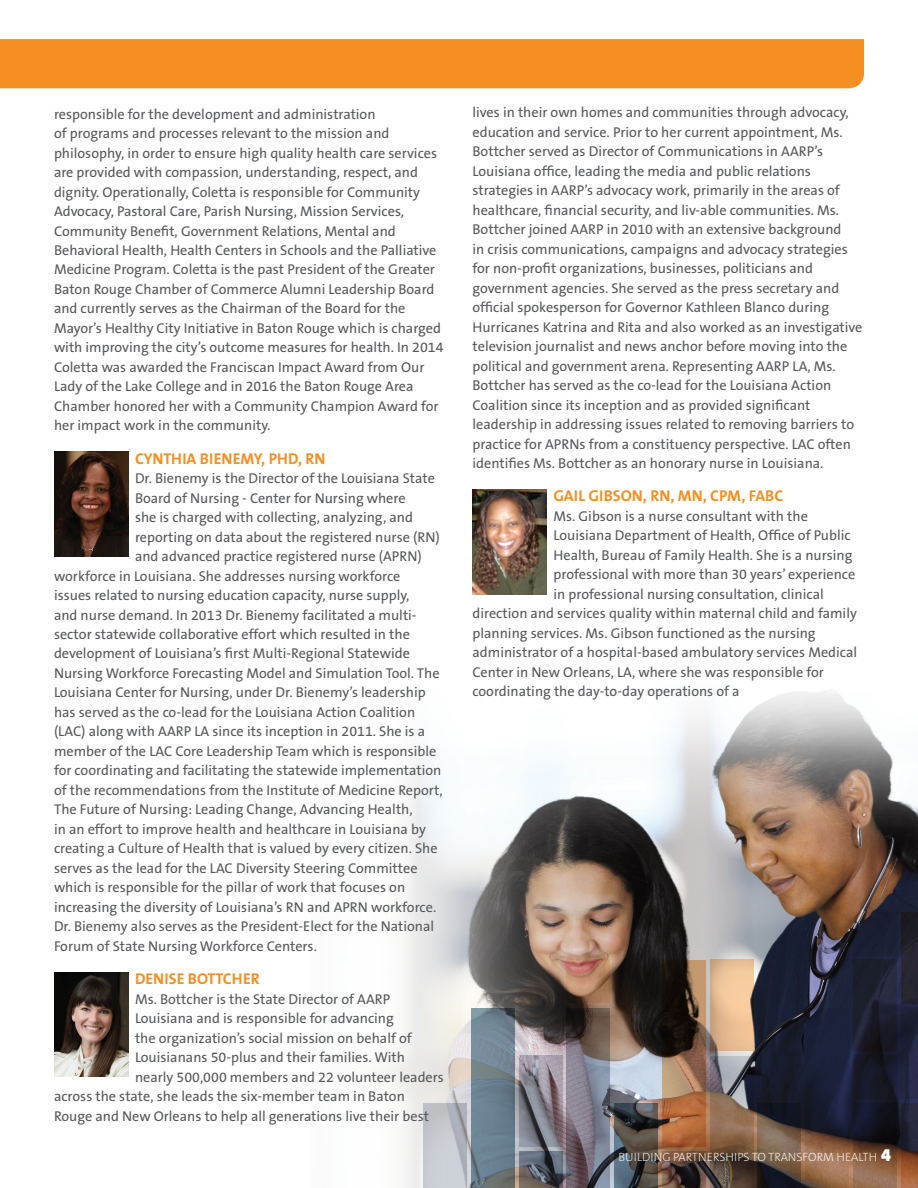
<style>
.page{position:relative;width:918px;height:1188px;background:#fff}
.page>*{position:absolute;margin:0;border:0;box-sizing:border-box;transform-origin:0 0}
.t1{font:700 15.75px "The Sans B7";color:#f68f22}
.t2{font:14.25px/19.5px "The Sans B5 Plain";color:#57585a}
.t3{font:200 12px "The Sans B2";color:#fff}
.s1{font-family:"The Sans B9";font-weight:900;font-size:18px}
</style>
<div class="page">
<img style="left:385px;top:690px;width:533px;height:498px">
<div style="left:0;top:39px;width:864px;height:49px;background:#f68f22"></div>
<svg style="left:567px;top:960px;width:43px;height:43px;background:#a9765d"></svg>
<svg style="left:567px;top:1008px;width:43px;height:180px;background:#6e6972"></svg>
<svg style="left:471px;top:1008px;width:43px;height:180px;background:#6b808d"></svg>
<svg style="left:424px;top:1104px;width:43px;height:84px;background:#c0c3ca"></svg>
<svg style="left:519px;top:1056px;width:43px;height:91px;background:#827e88"></svg>
<svg style="left:853px;top:912px;width:43px;height:43px;background:#212334"></svg>
<svg style="left:853px;top:1104px;width:43px;height:84px;background:#4e3a31"></svg>
<svg style="left:853px;top:960px;width:43px;height:91px;background:#1d1f2d"></svg>
<svg style="left:662px;top:960px;width:43px;height:187px;background:#765238"></svg>
<svg style="left:806px;top:1008px;width:43px;height:180px;background:#3d353d"></svg>
<svg style="left:901px;top:1104px;width:17px;height:84px"></svg>
<svg style="left:901px;top:1008px;width:17px;height:91px;background:#20243a"></svg>
<div style="left:901px;top:912px;width:17px;height:91px;background:linear-gradient(to bottom,#1c1b22,#2c2a37)"></div>
<svg style="left:615px;top:1104px;width:43px;height:84px;background:#484949"></svg>
<svg style="left:662px;top:1152px;width:43px;height:36px;background:#4e3a31"></svg>
<svg style="left:710px;top:960px;width:43px;height:91px;background:#e4ba92"></svg>
<svg style="left:758px;top:1104px;width:43px;height:84px;background:#4e433b"></svg>
<svg style="left:519px;top:1152px;width:43px;height:36px;background:#575a60"></svg>
<svg style="left:853px;top:1056px;width:43px;height:43px;background:#161825"></svg>
<svg style="left:710px;top:1056px;width:43px;height:132px;background:#746359"></svg>
<img style="left:54px;top:452px;width:74px;height:104px">
<img style="left:54px;top:972px;width:74px;height:105px">
<img style="left:472px;top:489px;width:75px;height:105px">
<p class="t2" style="left:54px;top:104px;width:391px">responsible for the development and administration<br>of programs and processes relevant to the mission and philosophy, in order to ensure high quality health care services are provided with compassion, understanding, respect, and dignity. Operationally, Coletta is responsible for Community Advocacy, Pastoral Care, Parish Nursing, Mission Services, Community Benefit, Government Relations, Mental and Behavioral Health, Health Centers in Schools and the Palliative Medicine Program. Coletta is the past President of the Greater Baton Rouge Chamber of Commerce Alumni Leadership Board and currently serves as the Chairman of the Board for the Mayor’s Healthy City Initiative in Baton Rouge which is charged with improving the city’s outcome measures for health. In 2014<br>Coletta was awarded the Franciscan Impact Award from Our Lady of the Lake College and in 2016 the Baton Rouge Area Chamber honored her with a Community Champion Award for her impact work in the community.</p>
<p class="t1" style="left:135px;top:450px;width:192px">CYNTHIA BIENEMY, PHD, RN</p>
<p class="t2" style="left:135px;top:469px;width:302px">Dr. Bienemy is the Director of the Louisiana State</p>
<p class="t2" style="left:135px;top:488px;width:272px">Board of Nursing - Center for Nursing where</p>
<p class="t2" style="left:135px;top:508px;width:280px">she is charged with collecting, analyzing, and</p>
<p class="t2" style="left:135px;top:527px;width:306px">reporting on data about the registered nurse (RN)</p>
<p class="t2" style="left:135px;top:547px;width:288px">and advanced practice registered nurse (APRN)</p>
<p class="t2" style="left:54px;top:566px;width:348px">workforce in Louisiana. She addresses nursing workforce</p>
<p class="t2" style="left:54px;top:586px;width:357px">issues related to nursing education capacity, nurse supply,</p>
<p class="t2" style="left:54px;top:605px;width:364px">and nurse demand. In 2013 Dr. Bienemy facilitated a multi-</p>
<p class="t2" style="left:54px;top:625px;width:357px">sector statewide collaborative effort which resulted in the</p>
<p class="t2" style="left:54px;top:644px;width:357px">development of Louisiana’s first Multi-Regional Statewide</p>
<p class="t2" style="left:54px;top:664px;width:387px">Nursing Workforce Forecasting Model and Simulation Tool. The</p>
<p class="t2" style="left:54px;top:683px;width:373px">Louisiana Center for Nursing, under Dr. Bienemy’s leadership</p>
<p class="t2" style="left:54px;top:703px;width:363px">has served as the co-lead for the Louisiana Action Coalition</p>
<p class="t2" style="left:54px;top:722px;width:373px">(LAC) along with AARP LA since its inception in 2011. She is a</p>
<p class="t2" style="left:54px;top:742px;width:384px">member of the LAC Core Leadership Team which is responsible</p>
<p class="t2" style="left:54px;top:761px;width:389px">for coordinating and facilitating the statewide implementation</p>
<p class="t2" style="left:54px;top:781px;width:390px">of the recommendations from the Institute of Medicine Report,</p>
<p class="t2" style="left:54px;top:800px;width:360px">The Future of Nursing: Leading Change, Advancing Health,</p>
<p class="t2" style="left:54px;top:820px;width:373px">in an effort to improve health and healthcare in Louisiana by</p>
<p class="t2" style="left:54px;top:839px;width:385px">creating a Culture of Health that is valued by every citizen. She</p>
<p class="t2" style="left:54px;top:859px;width:365px">serves as the lead for the LAC Diversity Steering Committee</p>
<p class="t2" style="left:54px;top:878px;width:353px">which is responsible for the pillar of work that focuses on</p>
<p class="t2" style="left:54px;top:898px;width:384px">increasing the diversity of Louisiana’s RN and APRN workforce.</p>
<p class="t2" style="left:54px;top:917px;width:382px">Dr. Bienemy also serves as the President-Elect for the National</p>
<p class="t2" style="left:54px;top:937px;width:264px">Forum of State Nursing Workforce Centers.</p>
<p class="t1" style="left:135px;top:970px;width:126px">DENISE BOTTCHER</p>
<p class="t2" style="left:135px;top:989px;width:257px">Ms. Bottcher is the State Director of AARP</p>
<p class="t2" style="left:135px;top:1009px;width:260px">Louisiana and is responsible for advancing</p>
<p class="t2" style="left:135px;top:1028px;width:278px">the organization’s social mission on behalf of</p>
<p class="t2" style="left:135px;top:1048px;width:272px">Louisianans 50-plus and their families. With</p>
<p class="t2" style="left:135px;top:1067px;width:311px">nearly 500,000 members and 22 volunteer leaders</p>
<p class="t2" style="left:54px;top:1087px;width:352px">across the state, she leads the six-member team in Baton</p>
<p class="t2" style="left:54px;top:1106px;width:377px">Rouge and New Orleans to help all generations live their best</p>
<p class="t2" style="left:472px;top:103px;width:392px">lives in their own homes and communities through advocacy, education and service. Prior to her current appointment, Ms.<br>Bottcher served as Director of Communications in AARP’s Louisiana office, leading the media and public relations strategies in AARP’s advocacy work, primarily in the areas of healthcare, financial security, and liv-able communities. Ms.<br>Bottcher joined AARP in 2010 with an extensive background<br>in crisis communications, campaigns and advocacy strategies for non-profit organizations, businesses, politicians and government agencies. She served as the press secretary and official spokesperson for Governor Kathleen Blanco during Hurricanes Katrina and Rita and also worked as an investigative television journalist and news anchor before moving into the political and government arena. Representing AARP LA, Ms.<br>Bottcher has served as the co-lead for the Louisiana Action Coalition since its inception and as provided significant leadership in addressing issues related to removing barriers to practice for APRNs from a constituency perspective. LAC often identifies Ms. Bottcher as an honorary nurse in Louisiana.</p>
<p class="t1" style="left:554px;top:488px;width:231px">GAIL GIBSON, RN, MN, CPM, FABC</p>
<p class="t2" style="left:554px;top:507px;width:256px">Ms. Gibson is a nurse consultant with the</p>
<p class="t2" style="left:554px;top:526px;width:299px">Louisiana Department of Health, Office of Public</p>
<p class="t2" style="left:554px;top:546px;width:300px">Health, Bureau of Family Health. She is a nursing</p>
<p class="t2" style="left:554px;top:565px;width:303px">professional with more than 30 years’ experience</p>
<p class="t2" style="left:554px;top:585px;width:272px">in professional nursing consultation, clinical</p>
<p class="t2" style="left:473px;top:604px;width:386px">direction and services quality within maternal child and family</p>
<p class="t2" style="left:473px;top:624px;width:345px">planning services. Ms. Gibson functioned as the nursing</p>
<p class="t2" style="left:473px;top:643px;width:386px">administrator of a hospital-based ambulatory services Medical</p>
<p class="t2" style="left:473px;top:663px;width:353px">Center in New Orleans, LA, where she was responsible for</p>
<p class="t2" style="left:473px;top:682px;width:269px">coordinating the day-to-day operations of a</p>
<p class="t3" style="left:618px;top:1150px;width:274px">BUILDING PARTNERSHIPS TO TRANSFORM HEALTH <span class="s1">4</span></p>
</div>
